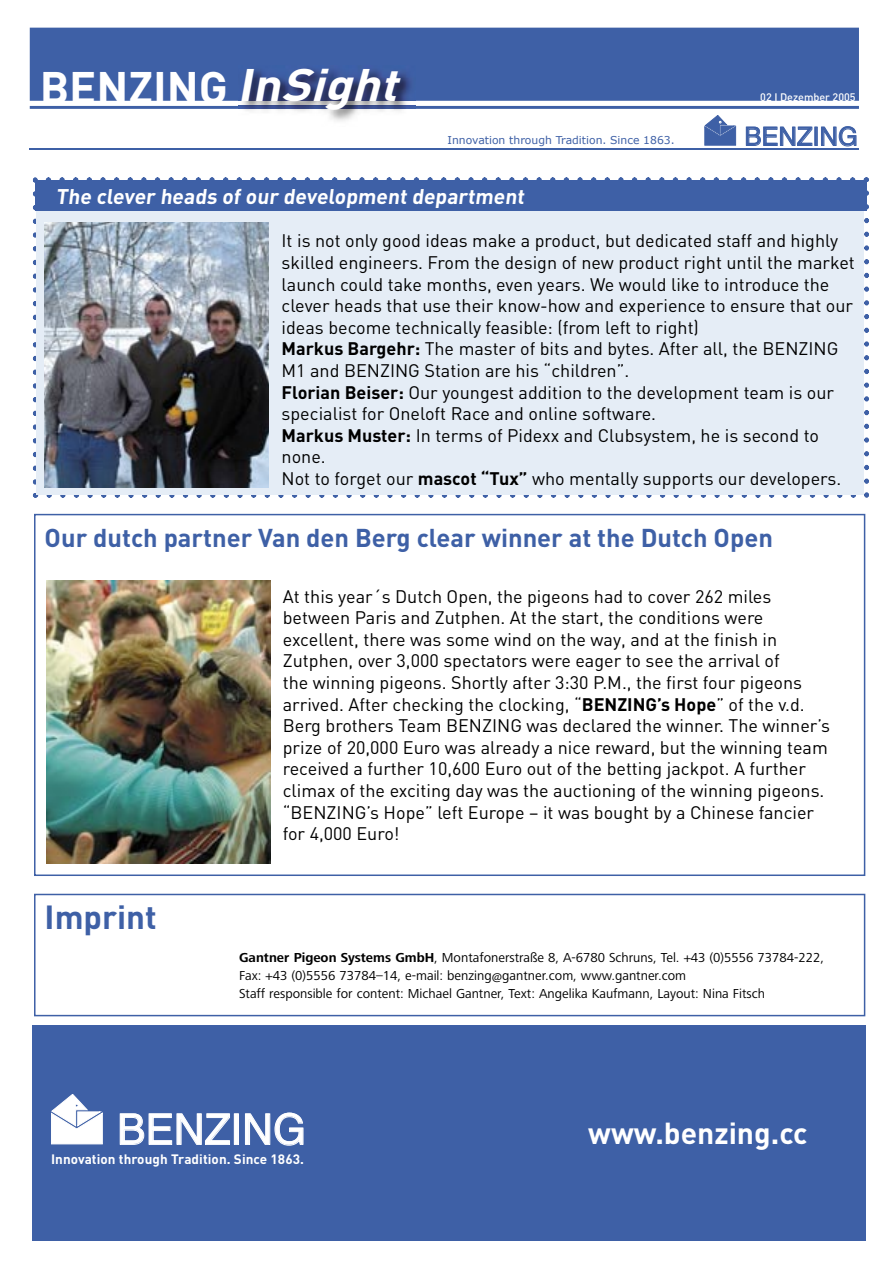
<style>
.page{position:relative;width:893px;height:1263px;background:#fff}
.page>*{position:absolute;margin:0;border:0;box-sizing:border-box;transform-origin:0 0}
.t1{font:700 45px "DIN";color:#fff}
.t2{font:italic 700 45px "DIN";color:#fff;scale:1.1 1}
.t3{font:42.45px "Helvetica";color:#fff}
.t4{font:700 33px "DIN";color:#3e60a6}
.t5{font:700 30px "DIN";color:#fff}
.t6{font:700 25.5px "DIN";color:#3e60a6}
.t7{font:25.5px "Helvetica";color:#3e60a6}
.t8{font:700 21px "DIN";color:#fff}
.t9{font:18px/21.6px "DIN";color:#000}
.t10{font:13.5px/18px "Frutiger Next LT";color:#000}
.t11{font:700 13.5px "DIN";letter-spacing:.005em;color:#fff}
.t12{font:10.8px "Verdana";color:#3e60a6}
.t13{font:500 10.8px "DIN";color:#fff}
.s1{font-weight:700}
</style>
<div class="page">
<hr style="left:34px;top:515px;width:2px;height:360px;background:#3e60a6">
<hr style="left:35px;top:874px;width:830px;height:2px;background:#3e60a6">
<hr style="left:864px;top:515px;width:1px;height:360px;background:#3e60a6">
<hr style="left:35px;top:514px;width:830px;height:1px;background:#3e60a6">
<svg style="left:33px;top:178px;width:836px;height:319px"></svg>
<div style="left:36px;top:187px;width:827px;height:308px;background:#e5edf6"></div>
<div style="left:35px;top:180px;width:831px;height:31px;background:#3e60a6"></div>
<hr style="left:34px;top:894px;width:2px;height:121px;background:#3e60a6">
<hr style="left:35px;top:1015px;width:830px;height:1px;background:#3e60a6">
<hr style="left:864px;top:894px;width:1px;height:121px;background:#3e60a6">
<hr style="left:35px;top:894px;width:830px;height:1px;background:#3e60a6">
<div style="left:30px;top:28px;width:829px;height:73px;background:#3e60a6"></div>
<svg style="left:705px;top:115px;width:31px;height:30px"></svg>
<svg style="left:746px;top:126px;width:110px;height:20px"></svg>
<hr style="left:416px;top:106px;width:443px;height:3px;background:#3e60a6">
<hr style="left:30px;top:106px;width:209px;height:3px;background:#3e60a6">
<hr style="left:30px;top:149px;width:829px;height:1px;background:#3e60a6">
<img style="left:239px;top:65px;width:177px;height:56px">
<div style="left:32px;top:1025px;width:834px;height:215px;background:#3e60a6"></div>
<svg style="left:51px;top:1094px;width:52px;height:51px"></svg>
<svg style="left:120px;top:1113px;width:110px;height:32px"></svg>
<div style="left:234px;top:1114px;width:5px;height:31px;border:1px solid #fff"></div>
<svg style="left:245px;top:1113px;width:58px;height:33px"></svg>
<img style="left:45px;top:222px;width:224px;height:266px">
<img style="left:47px;top:580px;width:223px;height:283px">
<h1 class="t1" style="left:40px;top:58px;width:190px">BENZING</h1>
<h1 class="t2" style="left:237px;top:55px;width:160px">InSight</h1>
<p class="t13" style="left:760px;top:90px;width:97px">02 I Dezember 2005</p>
<p class="t12" style="left:447px;top:134px;width:229px">Innovation through Tradition. Since 1863.</p>
<h3 class="t7" style="left:744px;top:122px;width:115px">BENZING</h3>
<p class="t8" style="left:56px;top:183px;width:473px">The clever heads of our development department</p>
<p class="t9" style="left:282px;top:230px;width:575px">It is not only good ideas make a product, but dedicated staff and highly skilled engineers. From the design of new product right until the market launch could take months, even years. We would like to introduce the clever heads that use their know-how and experience to ensure that our ideas become technically feasible: (from left to right)<br><span class="s1">Markus Bargehr:</span> The master of bits and bytes. After all, the BENZING M1 and BENZING Station are his “children”.<br><span class="s1">Florian Beiser:</span> Our youngest addition to the development team is our specialist for Oneloft Race and online software.<br><span class="s1">Markus Muster:</span> In terms of Pidexx and Clubsystem, he is second to none.<br>Not to forget our <span class="s1">mascot “Tux”</span> who mentally supports our developers.</p>
<h3 class="t6" style="left:45px;top:521px;width:730px">Our dutch partner Van den Berg clear winner at the Dutch Open</h3>
<p class="t9" style="left:283px;top:585px;width:549px">At this year´s Dutch Open, the pigeons had to cover 262 miles between Paris and Zutphen. At the start, the conditions were excellent, there was some wind on the way, and at the finish in Zutphen, over 3,000 spectators were eager to see the arrival of<br>the winning pigeons. Shortly after 3:30 P.M., the first four pigeons arrived. After checking the clocking, “<span class="s1">BENZING’s Hope</span>” of the v.d.<br>Berg brothers Team BENZING was declared the winner. The winner’s prize of 20,000 Euro was already a nice reward, but the winning team received a further 10,600 Euro out of the betting jackpot. A further climax of the exciting day was the auctioning of the winning pigeons. “BENZING’s Hope” left Europe – it was bought by a Chinese fancier for 4,000 Euro!</p>
<h3 class="t4" style="left:45px;top:895px;width:114px">Imprint</h3>
<p class="t10" style="left:239px;top:948px;width:586px"><span class="s1">Gantner Pigeon Systems GmbH</span>, Montafonerstraße 8, A-6780 Schruns, Tel. +43 (0)5556 73784-222,<br>Fax: +43 (0)5556 73784–14, e-mail: benzing@gantner.com, www.gantner.com<br>Staff responsible for content: Michael Gantner, Text: Angelika Kaufmann, Layout: Nina Fitsch</p>
<h2 class="t3" style="left:117px;top:1105px;width:190px">BENZING</h2>
<p class="t11" style="left:51px;top:1151px;width:254px">Innovation through Tradition. Since 1863.</p>
<h3 class="t5" style="left:588px;top:1113px;width:221px">www.benzing.cc</h3>
</div>
